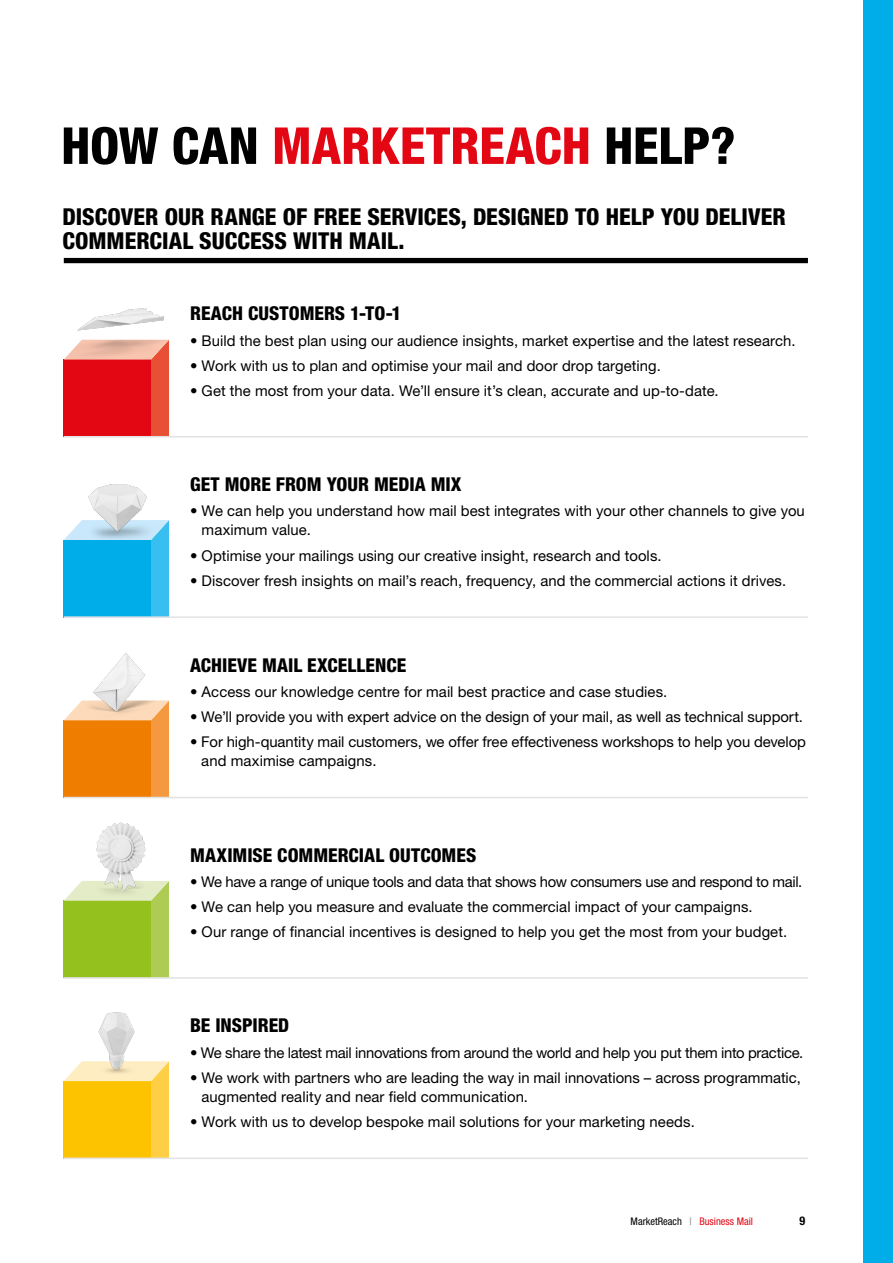
<style>
.page{position:relative;width:893px;height:1263px;background:#fff}
.page>*{position:absolute;margin:0;border:0;box-sizing:border-box;transform-origin:0 0}
.t1{font:800 condensed 51px "Helvetica Neue";color:#000}
.t2{font:800 condensed 23.4px/23.4px "Helvetica Neue";color:#000}
.t3{font:800 condensed 19.05px "Helvetica Neue";color:#000}
.t4{font:14.85px/19px "Helvetica Neue";letter-spacing:.005em;color:#000}
.t5{font:14.85px "Helvetica Neue";letter-spacing:-.02em;color:#000}
.t6{font:700 condensed 12px "Helvetica Neue";color:#000}
.t7{font:condensed 10.5px "Helvetica Neue";color:#e30613}
.s1{color:#e30613}
.s2{color:#000}
.s3{color:#808080}
</style>
<div class="page">
<svg style="left:64px;top:360px;width:105px;height:76px;background:#e41218"></svg>
<svg style="left:64px;top:540px;width:105px;height:76px;background:#09afea"></svg>
<svg style="left:64px;top:720px;width:105px;height:77px;background:#ef820c"></svg>
<svg style="left:64px;top:901px;width:105px;height:76px;background:#99c227"></svg>
<svg style="left:64px;top:1080px;width:105px;height:77px;background:#fdc50e"></svg>
<hr style="left:64px;top:436px;width:744px;height:2px;background:#e3e3e3">
<hr style="left:64px;top:616px;width:744px;height:2px;background:#e3e3e3">
<hr style="left:64px;top:797px;width:744px;height:1px;background:#e3e3e3">
<hr style="left:64px;top:977px;width:744px;height:2px;background:#e3e3e3">
<hr style="left:64px;top:1157px;width:744px;height:2px;background:#e3e3e3">
<img style="left:64px;top:881px;width:105px;height:20px">
<img style="left:84px;top:822px;width:77px;height:72px">
<div style="left:64px;top:258px;width:744px;height:5px;background:#000"></div>
<img style="left:64px;top:352px;width:105px;height:8px">
<img style="left:71px;top:308px;width:98px;height:44px">
<img style="left:64px;top:520px;width:105px;height:20px">
<img style="left:82px;top:484px;width:72px;height:53px">
<img style="left:64px;top:700px;width:105px;height:20px">
<img style="left:85px;top:653px;width:64px;height:64px">
<img style="left:65px;top:1061px;width:104px;height:19px">
<img style="left:98px;top:1012px;width:37px;height:59px">
<div style="left:863px;top:0;width:30px;height:1263px;background:#00ade9"></div>
<h1 class="t1" style="left:61px;top:114px;width:676px">HOW CAN <span class="s1">MARKETREACH</span> HELP?</h1>
<h2 class="t2" style="left:63px;top:205px;width:725px">DISCOVER OUR RANGE OF FREE SERVICES, DESIGNED TO HELP YOU DELIVER<br>COMMERCIAL SUCCESS WITH MAIL.</h2>
<p class="t3" style="left:190px;top:302px;width:213px">REACH CUSTOMERS 1-TO-1</p>
<p class="t4" style="left:190px;top:331px;width:607px">• Build the best plan using our audience insights, market expertise and the latest research.</p>
<p class="t4" style="left:190px;top:356px;width:472px">• Work with us to plan and optimise your mail and door drop targeting.</p>
<p class="t4" style="left:190px;top:381px;width:530px">• Get the most from your data. We’ll ensure it’s clean, accurate and up-to-date.</p>
<p class="t3" style="left:190px;top:473px;width:273px">GET MORE FROM YOUR MEDIA MIX</p>
<p class="t4" style="left:202px;top:501px;width:605px;text-indent:-12px">• We can help you understand how mail best integrates with your other channels to give you maximum value.</p>
<p class="t4" style="left:190px;top:546px;width:473px">• Optimise your mailings using our creative insight, research and tools.</p>
<p class="t4" style="left:190px;top:571px;width:598px">• Discover fresh insights on mail’s reach, frequency, and the commercial actions it drives.</p>
<p class="t3" style="left:190px;top:653px;width:218px">ACHIEVE MAIL EXCELLENCE</p>
<p class="t4" style="left:190px;top:682px;width:479px">• Access our knowledge centre for mail best practice and case studies.</p>
<p class="t4" style="left:190px;top:707px;width:614px">• We’ll provide you with expert advice on the design of your mail, as well as technical support.</p>
<p class="t4" style="left:201px;top:732px;width:606px;text-indent:-11px">• For high-quantity mail customers, we offer free effectiveness workshops to help you develop and maximise campaigns.</p>
<p class="t3" style="left:190px;top:843px;width:288px">MAXIMISE COMMERCIAL OUTCOMES</p>
<p class="t5" style="left:190px;top:872px;width:614px">• We have a range of unique tools and data that shows how consumers use and respond to mail.</p>
<p class="t4" style="left:190px;top:897px;width:564px">• We can help you measure and evaluate the commercial impact of your campaigns.</p>
<p class="t4" style="left:190px;top:922px;width:599px">• Our range of financial incentives is designed to help you get the most from your budget.</p>
<p class="t3" style="left:190px;top:1014px;width:101px">BE INSPIRED</p>
<p class="t5" style="left:190px;top:1043px;width:615px">• We share the latest mail innovations from around the world and help you put them into practice.</p>
<p class="t4" style="left:201px;top:1068px;width:601px;text-indent:-11px">• We work with partners who are leading the way in mail innovations – across programmatic, augmented reality and near field communication.</p>
<p class="t4" style="left:190px;top:1112px;width:506px">• Work with us to develop bespoke mail solutions for your marketing needs.</p>
<p class="t7" style="left:631px;top:1215px;width:124px"><span class="s2">MarketReach</span> <span class="s3">|</span> Business Mail</p>
<p class="t6" style="left:799px;top:1214px;width:7px">9</p>
</div>
